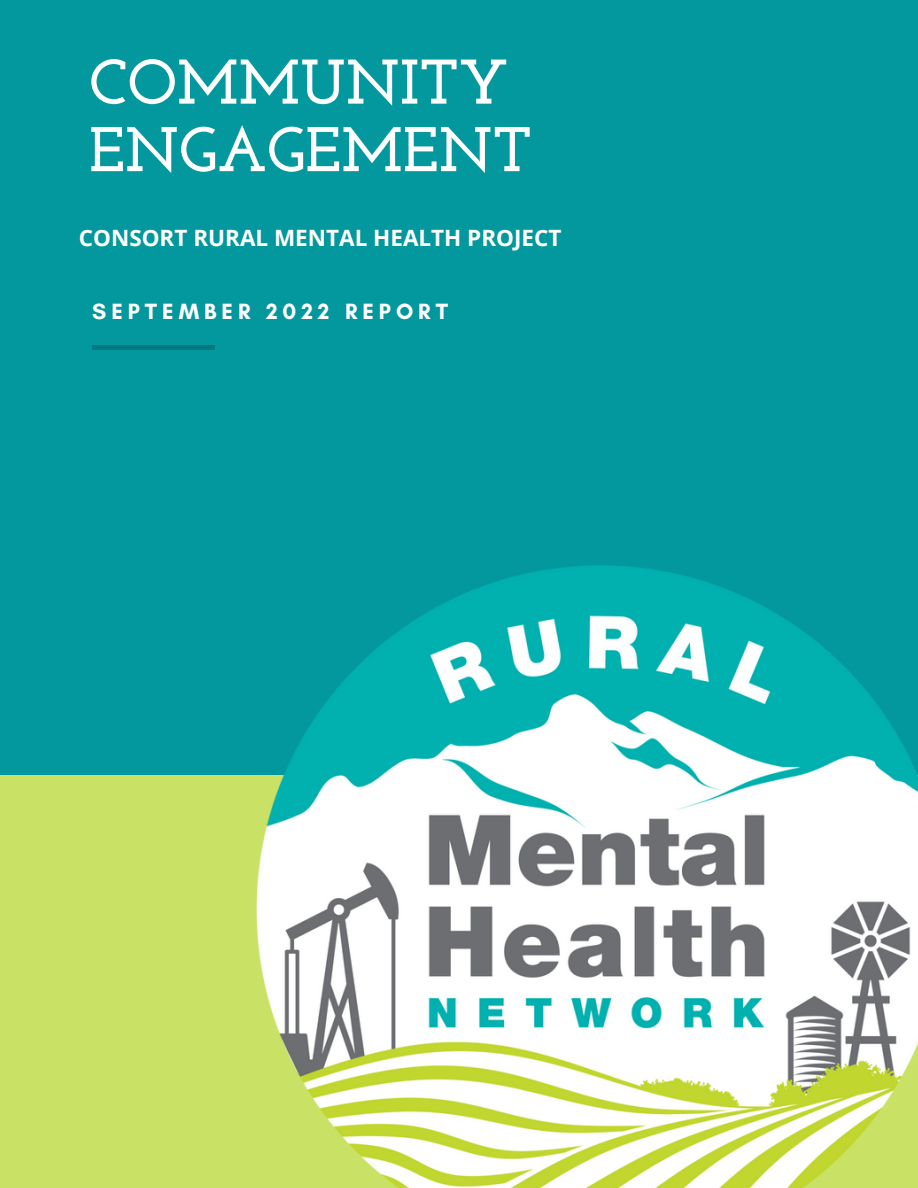
<style>
.page{position:relative;width:918px;height:1188px;background:#03989e}
.page>*{position:absolute;margin:0;border:0;box-sizing:border-box;transform-origin:0 0}
.t1{font:700 63px/67.5px "Josefin Slab";color:#fff}
.t2{font:700 22.5px "Open Sans";color:#fff}
.t3{font:700 22.5px "Glacial Indifference";letter-spacing:.22em;color:#fff}
</style>
<div class="page">
<div style="left:0;top:775px;width:918px;height:413px;background:#c9e265"></div>
<img style="left:256px;top:565px;width:662px;height:623px">
<div style="left:93px;top:345px;width:122px;height:5px;background:#02797e"></div>
<h1 class="t1" style="left:89px;top:54px;width:444px">COMMUNITY<br>ENGAGEMENT</h1>
<p class="t2" style="left:79px;top:222px;width:484px">CONSORT RURAL MENTAL HEALTH PROJECT</p>
<p class="t3" style="left:92px;top:298px;width:357px">SEPTEMBER 2022 REPORT</p>
</div>
